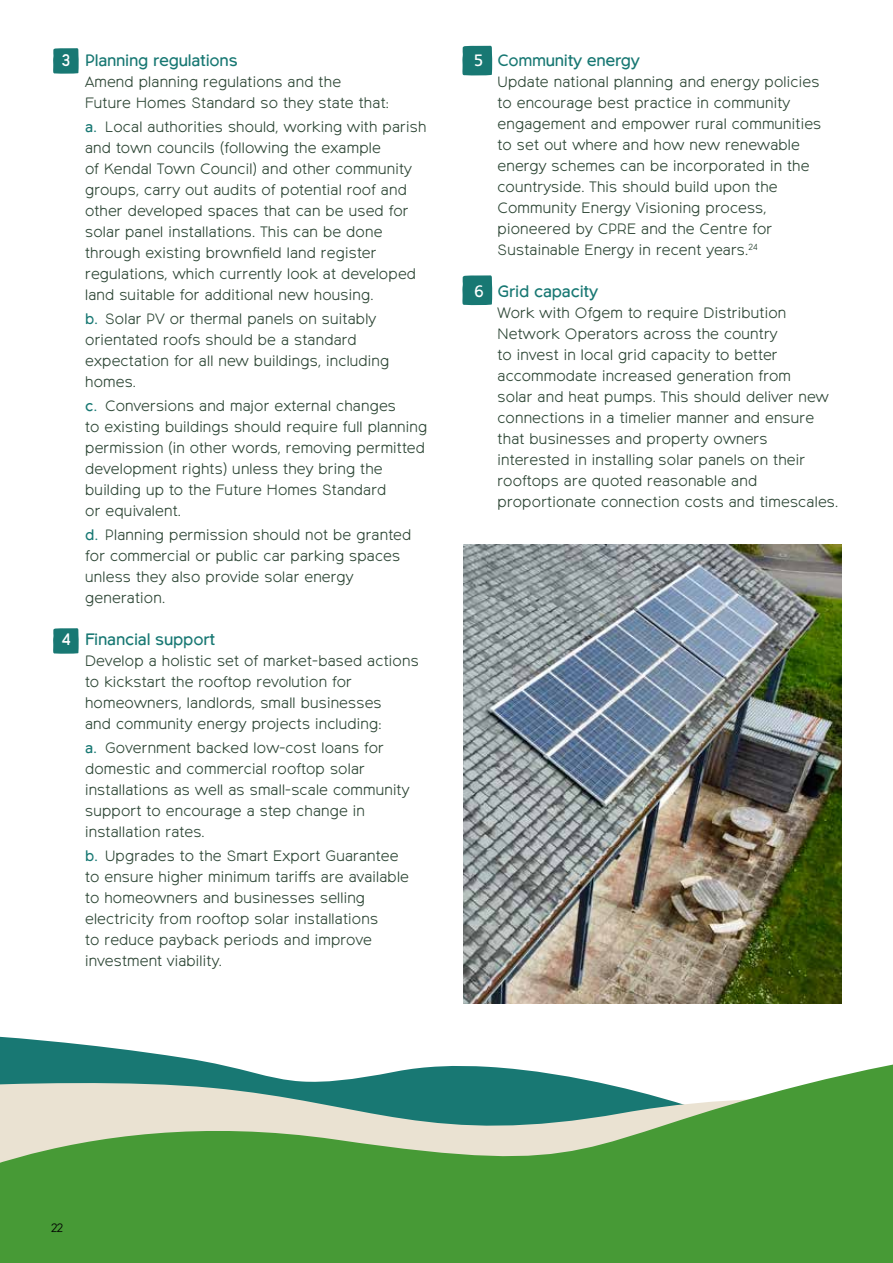
<style>
.page{position:relative;width:893px;height:1263px;background:#fff}
.page>*{position:absolute;margin:0;border:0;box-sizing:border-box;transform-origin:0 0}
.t1{font:16.5px "Northwoods";letter-spacing:-.015em;color:#187873}
.t2{font:300 15px/21px "Northwoods";letter-spacing:.015em;color:#2d4635}
.t3{font:300 12px "Northwoods";color:#000}
.s1{color:#fff}
.s2{font-weight:400;color:#187873}
</style>
<div class="page">
<svg style="left:53px;top:48px;width:26px;height:26px"></svg>
<svg style="left:53px;top:628px;width:26px;height:26px"></svg>
<svg style="left:462px;top:46px;width:30px;height:30px"></svg>
<svg style="left:462px;top:275px;width:30px;height:30px"></svg>
<svg style="left:0;top:1036px;width:893px;height:227px;fill:#479a36"></svg>
<img style="left:463px;top:544px;width:379px;height:459px">
<p class="t1" style="left:62px;top:51px;width:177px"><span class="s1">3</span> Planning regulations</p>
<p class="t2" style="left:85px;top:72px;width:305px">Amend planning regulations and the<br>Future Homes Standard so they state that:</p>
<p class="t2" style="left:85px;top:117px;width:343px"><span class="s2">a.</span> Local authorities should, working with parish and town councils (following the example<br>of Kendal Town Council) and other community groups, carry out audits of potential roof and other developed spaces that can be used for solar panel installations. This can be done through existing brownfield land register regulations, which currently look at developed land suitable for additional new housing.</p>
<p class="t2" style="left:85px;top:309px;width:306px"><span class="s2">b.</span> Solar PV or thermal panels on suitably orientated roofs should be a standard expectation for all new buildings, including homes.</p>
<p class="t2" style="left:85px;top:396px;width:344px"><span class="s2">c.</span> Conversions and major external changes<br>to existing buildings should require full planning permission (in other words, removing permitted development rights) unless they bring the building up to the Future Homes Standard<br>or equivalent.</p>
<p class="t2" style="left:85px;top:525px;width:327px"><span class="s2">d.</span> Planning permission should not be granted for commercial or public car parking spaces unless they also provide solar energy generation.</p>
<p class="t1" style="left:62px;top:630px;width:155px"><span class="s1">4</span> Financial support</p>
<p class="t2" style="left:85px;top:651px;width:335px">Develop a holistic set of market-based actions to kickstart the rooftop revolution for homeowners, landlords, small businesses<br>and community energy projects including:</p>
<p class="t2" style="left:85px;top:738px;width:326px"><span class="s2">a.</span> Government backed low-cost loans for domestic and commercial rooftop solar installations as well as small-scale community support to encourage a step change in installation rates.</p>
<p class="t2" style="left:85px;top:846px;width:325px"><span class="s2">b.</span> Upgrades to the Smart Export Guarantee to ensure higher minimum tariffs are available to homeowners and businesses selling electricity from rooftop solar installations<br>to reduce payback periods and improve investment viability.</p>
<p class="t1" style="left:474px;top:51px;width:167px"><span class="s1">5</span> Community energy</p>
<p class="t2" style="left:497px;top:72px;width:325px">Update national planning and energy policies to encourage best practice in community engagement and empower rural communities to set out where and how new renewable energy schemes can be incorporated in the countryside. This should build upon the Community Energy Visioning process, pioneered by CPRE and the Centre for Sustainable Energy in recent years.<sup>24</sup></p>
<p class="t1" style="left:474px;top:282px;width:125px"><span class="s1">6</span> Grid capacity</p>
<p class="t2" style="left:497px;top:303px;width:342px">Work with Ofgem to require Distribution Network Operators across the country<br>to invest in local grid capacity to better accommodate increased generation from<br>solar and heat pumps. This should deliver new connections in a timelier manner and ensure that businesses and property owners interested in installing solar panels on their rooftops are quoted reasonable and proportionate connection costs and timescales.</p>
<p class="t3" style="left:51px;top:1220px;width:14px">22</p>
<p class="t3" style="left:51px;top:1226px;width:16px">22</p>
</div>
